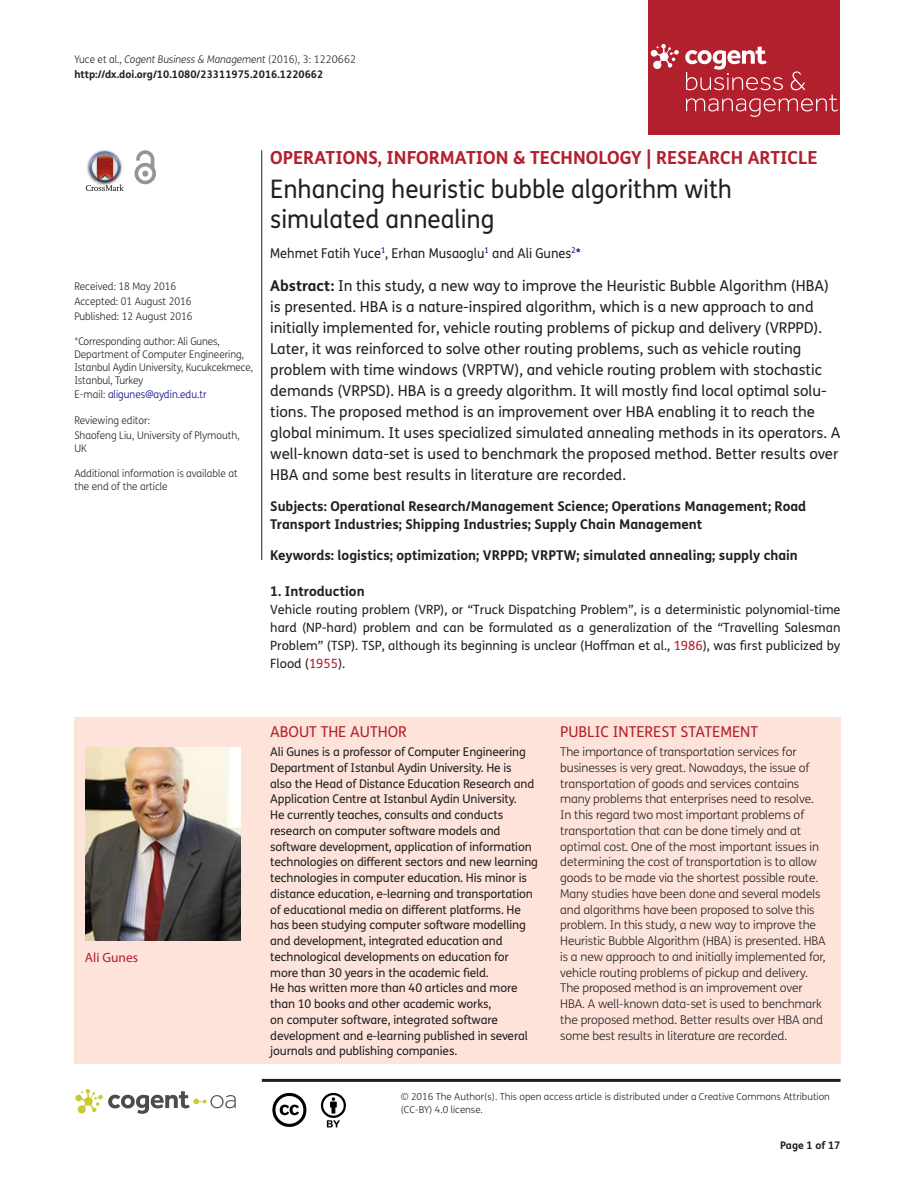
<style>
.page{position:relative;width:915px;height:1191px;background:#fff}
.page>*{position:absolute;margin:0;border:0;box-sizing:border-box;transform-origin:0 0}
.t1{font:25.5px/30px "FS Me Pro";color:#231f20;scale:.95 1}
.t2{font:700 18px "FS Me Pro";color:#b3202d}
.t3{font:15px/21px "FS Me Pro";color:#231f20}
.t4{font:15px "FS Me Pro";color:#b3202d}
.t5{font:700 13.5px/18px "FS Me Pro";color:#231f20}
.t6{font:13.5px "FS Me Pro";color:#231f20;scale:.95 1}
.t7{font:13.5px "Myriad Pro";color:#b3202d}
.t8{font:12.75px/18px "FS Me Pro";color:#231f20;text-align:justify}
.t9{font:12px/15.8px "FS Me Pro";letter-spacing:-.01em;color:#231f20}
.t10{font:300 12px/15.8px "FS Me Pro";letter-spacing:-.01em;color:#231f20}
.t11{font:300 10.5px/12.8px "FS Me Pro";color:#231f20;scale:.95 1}
.t12{font:700 10.5px/15px "FS Me Pro";color:#231f20}
.t13{font:300 10.5px "FS Me Pro";color:#000080;scale:.95 1}
.t14{font:300 9.75px/12.8px "FS Me Pro";color:#231f20}
.s1{font-weight:300}
.s2{font-weight:300;font-style:italic}
.s3{color:#231f20}
.s4{color:#000080}
.s5{font-weight:700}
.s6{color:#b3202d}
</style>
<div class="page">
<div style="left:648px;top:0;width:192px;height:134px;background:#b3202d"></div>
<svg style="left:650px;top:44px;width:28px;height:25px"></svg>
<svg style="left:685px;top:47px;width:152px;height:70px"></svg>
<div style="left:74px;top:717px;width:766px;height:346px;background:#fde3da"></div>
<svg style="left:86px;top:151px;width:38px;height:40px"></svg>
<svg style="left:134px;top:150px;width:22px;height:34px"></svg>
<hr style="left:261px;top:150px;width:1px;height:410px;background:#231f20">
<hr style="left:262px;top:1078px;width:578px;height:3px;background:#231f20">
<svg style="left:75px;top:1089px;width:161px;height:24px"></svg>
<svg style="left:272px;top:1093px;width:34px;height:34px"></svg>
<svg style="left:321px;top:1093px;width:25px;height:34px"></svg>
<img style="left:85px;top:747px;width:155px;height:193px">
<p class="t12" style="left:74px;top:51px;width:283px"><span class="s1">Yuce et al.,</span> <span class="s2">Cogent Business &amp; Management</span> <span class="s1">(2016), 3: 1220662 </span>http://dx.doi.org/10.1080/23311975.2016.1220662</p>
<p class="t11" style="left:74px;top:279px;width:126px;line-height:14.9px">Received: 18 May 2016<br>Accepted: 01 August 2016<br>Published: 12 August 2016</p>
<p class="t11" style="left:74px;top:335px;width:189px">*Corresponding author: Ali Gunes, Department of Computer Engineering, Istanbul Aydin University, Kucukcekmece, Istanbul, Turkey</p>
<p class="t13" style="left:74px;top:387px;width:141px"><span class="s3">E-mail:</span> aligunes@aydin.edu.tr</p>
<p class="t11" style="left:74px;top:412px;width:175px;line-height:14.9px">Reviewing editor:<br>Shaofeng Liu, University of Plymouth,</p>
<p class="t11" style="left:74px;top:441px;width:15px">UK</p>
<p class="t11" style="left:74px;top:467px;width:173px">Additional information is available at the end of the article</p>
<h2 class="t2" style="left:270px;top:143px;width:548px">OPERATIONS, INFORMATION &amp; TECHNOLOGY | RESEARCH ARTICLE</h2>
<h1 class="t1" style="left:270px;top:174px;width:487px">Enhancing heuristic bubble algorithm with simulated annealing</h1>
<p class="t6" style="left:270px;top:243px;width:328px">Mehmet Fatih Yuce<sup>1</sup>, Erhan Musaoglu<sup>1</sup> and Ali Gunes<sup>2</sup><span class="s4">*</span></p>
<p class="t3" style="left:270px;top:275px;width:571px"><span class="s5">Abstract:</span> In this study, a new way to improve the Heuristic Bubble Algorithm (HBA) is presented. HBA is a nature-inspired algorithm, which is a new approach to and initially implemented for, vehicle routing problems of pickup and delivery (VRPPD).<br>Later, it was reinforced to solve other routing problems, such as vehicle routing problem with time windows (VRPTW), and vehicle routing problem with stochastic demands (VRPSD). HBA is a greedy algorithm. It will mostly find local optimal solu&shy;tions. The proposed method is an improvement over HBA enabling it to reach the global minimum. It uses specialized simulated annealing methods in its operators. A well-known data-set is used to benchmark the proposed method. Better results over HBA and some best results in literature are recorded.</p>
<p class="t5" style="left:270px;top:497px;width:537px">Subjects: Operational Research/Management Science; Operations Management; Road<br>Transport Industries; Shipping Industries; Supply Chain Management</p>
<p class="t5" style="left:270px;top:545px;width:529px">Keywords: logistics; optimization; VRPPD; VRPTW; simulated annealing; supply chain</p>
<p class="t5" style="left:270px;top:581px;width:96px">1. Introduction</p>
<p class="t8" style="left:270px;top:600px;width:571px">Vehicle routing problem (VRP), or “Truck Dispatching Problem”, is a deterministic polynomial-time hard (NP-hard) problem and can be formulated as a generalization of the “Travelling Salesman Problem” (TSP). TSP, although its beginning is unclear (Hoffman et al., <span class="s6">1986</span>), was first publicized by Flood (<span class="s6">1955</span>).</p>
<p class="t7" style="left:85px;top:949px;width:55px">Ali Gunes</p>
<p class="t4" style="left:270px;top:721px;width:138px">ABOUT THE AUTHOR</p>
<p class="t9" style="left:270px;top:744px;width:269px">Ali Gunes is a professor of Computer Engineering Department of Istanbul Aydin University. He is<br>also the Head of Distance Education Research and Application Centre at Istanbul Aydin University.<br>He currently teaches, consults and conducts research on computer software models and software development, application of information technologies on different sectors and new learning technologies in computer education. His minor is distance education, e-learning and transportation of educational media on different platforms. He has been studying computer software modelling and development, integrated education and technological developments on education for more than 30 years in the academic field.<br>He has written more than 40 articles and more than 10 books and other academic works,<br>on computer software, integrated software development and e-learning published in several journals and publishing companies.</p>
<p class="t4" style="left:560px;top:721px;width:199px">PUBLIC INTEREST STATEMENT</p>
<p class="t10" style="left:560px;top:743px;width:267px">The importance of transportation services for businesses is very great. Nowadays, the issue of transportation of goods and services contains many problems that enterprises need to resolve.<br>In this regard two most important problems of transportation that can be done timely and at optimal cost. One of the most important issues in determining the cost of transportation is to allow goods to be made via the shortest possible route.<br>Many studies have been done and several models and algorithms have been proposed to solve this problem. In this study, a new way to improve the Heuristic Bubble Algorithm (HBA) is presented. HBA is a new approach to and initially implemented for, vehicle routing problems of pickup and delivery.<br>The proposed method is an improvement over HBA. A well-known data-set is used to benchmark the proposed method. Better results over HBA and some best results in literature are recorded.</p>
<p class="t14" style="left:400px;top:1090px;width:430px">© 2016 The Author(s). This open access article is distributed under a Creative Commons Attribution (CC-BY) 4.0 license.</p>
<p class="t12" style="left:780px;top:1137px;width:62px">Page 1 of 17</p>
</div>
